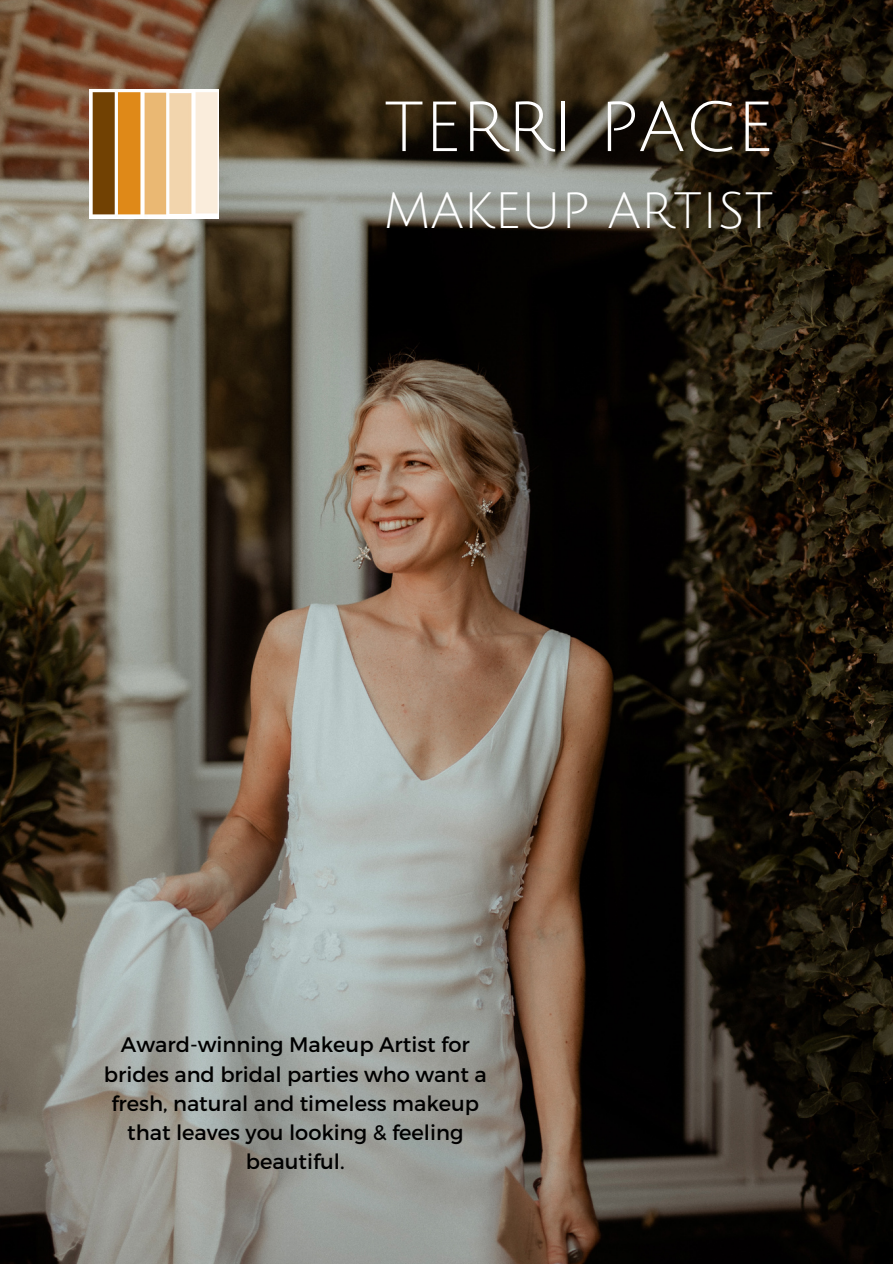
<style>
.page{position:relative;width:893px;height:1264px;background:#fff}
.page>*{position:absolute;margin:0;border:0;box-sizing:border-box;transform-origin:0 0}
.t1{font:69.15px "Julius Sans One";color:#fff}
.t2{font:49.65px "Julius Sans One";color:#fff}
.t3{font:21px/29.2px "Montserrat";color:#000;text-align:center}
</style>
<div class="page">
<img style="left:0;top:0;width:892px;height:1263px">
<img style="left:89px;top:89px;width:130px;height:130px">
<h1 class="t1" style="left:384px;top:91px;width:391px">TERRI PACE</h1>
<h1 class="t2" style="left:384px;top:185px;width:391px">MAKEUP ARTIST</h1>
<p class="t3" style="left:104px;top:1029px;width:384px">Award-winning Makeup Artist for brides and bridal parties who want a fresh, natural and timeless makeup that leaves you looking &amp; feeling beautiful.</p>
</div>
